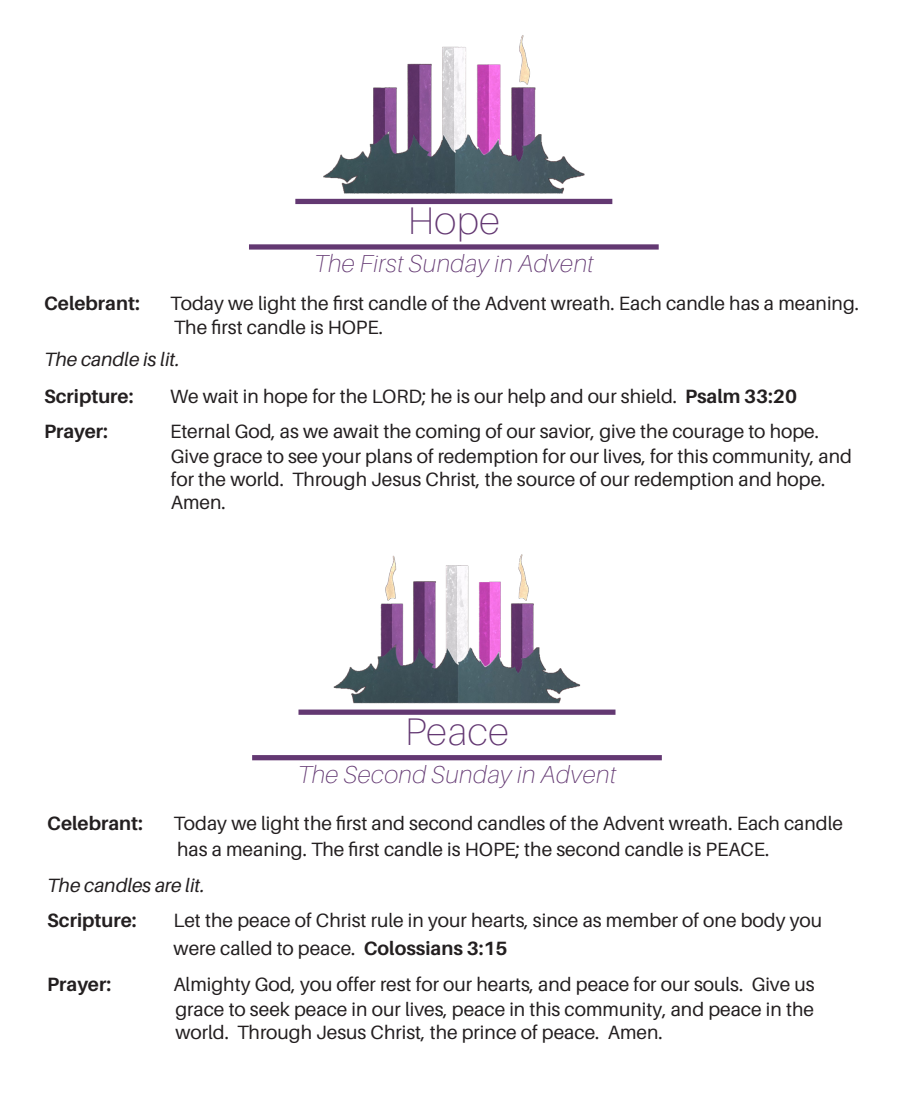
<style>
.page{position:relative;width:914px;height:1103px;background:#fff}
.page>*{position:absolute;margin:0;border:0;box-sizing:border-box;transform-origin:0 0}
.t1{font:100 38.5px "Aileron";letter-spacing:.02em;color:#633872}
.t2{font:italic 100 24.5px "Aileron";letter-spacing:.02em;color:#633872}
.t3{font:19.25px/23.1px "Aileron";color:#231f20}
.t4{font:700 19.25px "Aileron";color:#231f20}
.t5{font:italic 19.25px "Aileron";color:#231f20}
.s1{font-weight:700}
</style>
<div class="page">
<img style="left:295px;top:35px;width:317px;height:164px">
<div style="left:295px;top:199px;width:317px;height:5px;background:#633872"></div>
<div style="left:249px;top:244px;width:409px;height:5px;background:#633872"></div>
<img style="left:298px;top:554px;width:317px;height:161px">
<div style="left:298px;top:709px;width:317px;height:5px;background:#633872"></div>
<div style="left:252px;top:755px;width:410px;height:5px;background:#633872"></div>
<p class="t1" style="left:408px;top:199px;width:93px">Hope</p>
<p class="t2" style="left:314px;top:250px;width:281px">The First Sunday in Advent</p>
<p class="t4" style="left:44px;top:292px;width:97px">Celebrant:</p>
<p class="t3" style="left:170px;top:291px;width:690px">Today we light the first candle of the Advent wreath. Each candle has a meaning.</p>
<p class="t3" style="left:174px;top:316px;width:210px">The first candle is HOPE.</p>
<p class="t5" style="left:44px;top:349px;width:137px">The candle is lit.</p>
<p class="t4" style="left:44px;top:386px;width:91px">Scripture:</p>
<p class="t3" style="left:170px;top:385px;width:628px">We wait in hope for the LORD; he is our help and our shield. <span class="s1">Psalm 33:20</span></p>
<p class="t4" style="left:44px;top:421px;width:65px">Prayer:</p>
<p class="t3" style="left:170px;top:420px;width:650px">Eternal God, as we await the coming of our savior, give the courage to hope.</p>
<p class="t3" style="left:171px;top:445px;width:682px">Give grace to see your plans of redemption for our lives, for this community, and for the world. Through Jesus Christ, the source of our redemption and hope.<br>Amen.</p>
<p class="t1" style="left:405px;top:710px;width:105px">Peace</p>
<p class="t2" style="left:297px;top:760px;width:320px">The Second Sunday in Advent</p>
<p class="t4" style="left:47px;top:812px;width:97px">Celebrant:</p>
<p class="t3" style="left:173px;top:811px;width:671px">Today we light the first and second candles of the Advent wreath. Each candle</p>
<p class="t3" style="left:177px;top:838px;width:593px">has a meaning. The first candle is HOPE; the second candle is PEACE.</p>
<p class="t5" style="left:47px;top:874px;width:159px">The candles are lit.</p>
<p class="t4" style="left:47px;top:909px;width:91px">Scripture:</p>
<p class="t3" style="left:173px;top:908px;width:650px">Let the peace of Christ rule in your hearts, since as member of one body you</p>
<p class="t3" style="left:174px;top:936px;width:335px">were called to peace. <span class="s1">Colossians 3:15</span></p>
<p class="t4" style="left:47px;top:973px;width:65px">Prayer:</p>
<p class="t3" style="left:173px;top:973px;width:643px">Almighty God, you offer rest for our hearts, and peace for our souls. Give us</p>
<p class="t3" style="left:175px;top:997px;width:640px">grace to seek peace in our lives, peace in this community, and peace in the world. Through Jesus Christ, the prince of peace. Amen.</p>
</div>
